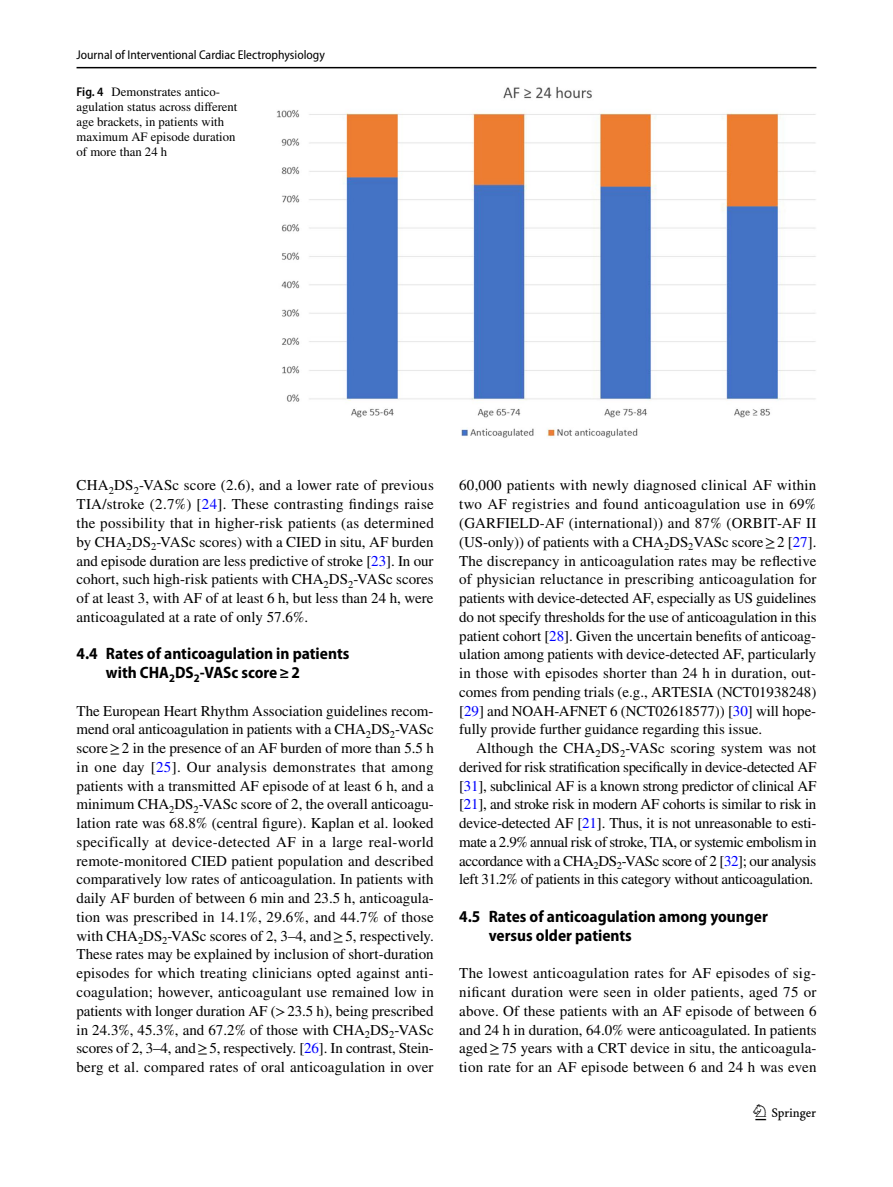
<style>
.page{position:relative;width:893px;height:1187px;background:#fff}
.page>*{position:absolute;margin:0;border:0;box-sizing:border-box;transform-origin:0 0}
.t1{font:22.5px "Springnew Regular 3";color:#000}
.t2{font:700 semi-condensed 16.5px/18.8px "Myriad Pro";color:#000}
.t3{font:15px/18.8px "STIX";letter-spacing:.005em;color:#000;text-align:justify}
.t4{font:12.75px/15px "STIX";color:#000}
.t5{font:semi-condensed 12.75px "Myriad Pro";color:#000}
.s1{font-family:"Myriad Pro";font-weight:600;font-stretch:semi-condensed}
.s2{color:#00f}
</style>
<div class="page">
<hr style="left:77px;top:67px;width:739px;height:1px;background:#000">
<img style="left:277px;top:87px;width:539px;height:351px">
<p class="t5" style="left:77px;top:48px;width:250px">Journal of Interventional Cardiac Electrophysiology</p>
<p class="t4" style="left:77px;top:85px;width:162px"><span class="s1">Fig. 4</span> Demonstrates antico&shy;agulation status across different age brackets, in patients with maximum AF episode duration of more than 24 h</p>
<p class="t3" style="left:77px;top:477px;width:359px">CHA<sub>2</sub>DS<sub>2</sub>-VASc score (2.6), and a lower rate of previous TIA/stroke (2.7%) [<span class="s2">24</span>]. These contrasting findings raise the possibility that in higher-risk patients (as determined by CHA<sub>2</sub>DS<sub>2</sub>-VASc scores) with a CIED in situ, AF burden and episode duration are less predictive of stroke [<span class="s2">23</span>]. In our cohort, such high-risk patients with CHA<sub>2</sub>DS<sub>2</sub>-VASc scores of at least 3, with AF of at least 6 h, but less than 24 h, were anticoagulated at a rate of only 57.6%.</p>
<p class="t2" style="left:106px;top:644px;width:245px;text-indent:-29px">4.4 Rates of anticoagulation in patients with CHA<sub>2</sub>DS<sub>2</sub>‑VASc score≥2</p>
<p class="t3" style="left:77px;top:702px;width:359px">The European Heart Rhythm Association guidelines recom&shy;mend oral anticoagulation in patients with a CHA<sub>2</sub>DS<sub>2</sub>-VASc score≥2 in the presence of an AF burden of more than 5.5 h in one day [<span class="s2">25</span>]. Our analysis demonstrates that among patients with a transmitted AF episode of at least 6 h, and a minimum CHA<sub>2</sub>DS<sub>2</sub>-VASc score of 2, the overall anticoagu&shy;lation rate was 68.8% (central figure). Kaplan et al. looked specifically at device-detected AF in a large real-world remote-monitored CIED patient population and described comparatively low rates of anticoagulation. In patients with daily AF burden of between 6 min and 23.5 h, anticoagula&shy;tion was prescribed in 14.1%, 29.6%, and 44.7% of those with CHA<sub>2</sub>DS<sub>2</sub>-VASc scores of 2, 3–4, and≥5, respectively.<br>These rates may be explained by inclusion of short-duration episodes for which treating clinicians opted against anti&shy;coagulation; however, anticoagulant use remained low in patients with longer duration AF (&gt;23.5 h), being prescribed in 24.3%, 45.3%, and 67.2% of those with CHA<sub>2</sub>DS<sub>2</sub>-VASc scores of 2, 3–4, and≥5, respectively. [<span class="s2">26</span>]. In contrast, Stein&shy;berg et al. compared rates of oral anticoagulation in over</p>
<p class="t3" style="left:459px;top:477px;width:359px">60,000 patients with newly diagnosed clinical AF within two AF registries and found anticoagulation use in 69% (GARFIELD-AF (international)) and 87% (ORBIT-AF II (US-only)) of patients with a CHA<sub>2</sub>DS<sub>2</sub>VASc score≥2 [<span class="s2">27</span>].<br>The discrepancy in anticoagulation rates may be reflective of physician reluctance in prescribing anticoagulation for patients with device-detected AF, especially as US guidelines do not specify thresholds for the use of anticoagulation in this patient cohort [<span class="s2">28</span>]. Given the uncertain benefits of anticoag&shy;ulation among patients with device-detected AF, particularly in those with episodes shorter than 24 h in duration, out&shy;comes from pending trials (e.g., ARTESIA (NCT01938248) [<span class="s2">29</span>] and NOAH-AFNET 6 (NCT02618577)) [<span class="s2">30</span>] will hope&shy;fully provide further guidance regarding this issue.</p>
<p class="t3" style="left:459px;top:739px;width:359px;text-indent:17px">Although the CHA<sub>2</sub>DS<sub>2</sub>-VASc scoring system was not derived for risk stratification specifically in device-detected AF [<span class="s2">31</span>], subclinical AF is a known strong predictor of clinical AF [<span class="s2">21</span>], and stroke risk in modern AF cohorts is similar to risk in device-detected AF [<span class="s2">21</span>]. Thus, it is not unreasonable to esti&shy;mate a 2.9% annual risk of stroke, TIA, or systemic embolism in accordance with a CHA<sub>2</sub>DS<sub>2</sub>-VASc score of 2 [<span class="s2">32</span>]; our analysis left 31.2% of patients in this category without anticoagulation.</p>
<p class="t2" style="left:489px;top:907px;width:281px;text-indent:-29px">4.5 Rates of anticoagulation among younger versus older patients</p>
<p class="t3" style="left:459px;top:964px;width:359px">The lowest anticoagulation rates for AF episodes of sig&shy;nificant duration were seen in older patients, aged 75 or above. Of these patients with an AF episode of between 6 and 24 h in duration, 64.0% were anticoagulated. In patients aged≥75 years with a CRT device in situ, the anticoagula&shy;tion rate for an AF episode between 6 and 24 h was even</p>
<h1 class="t1" style="left:755px;top:1104px;width:62px">1 3</h1>
</div>
